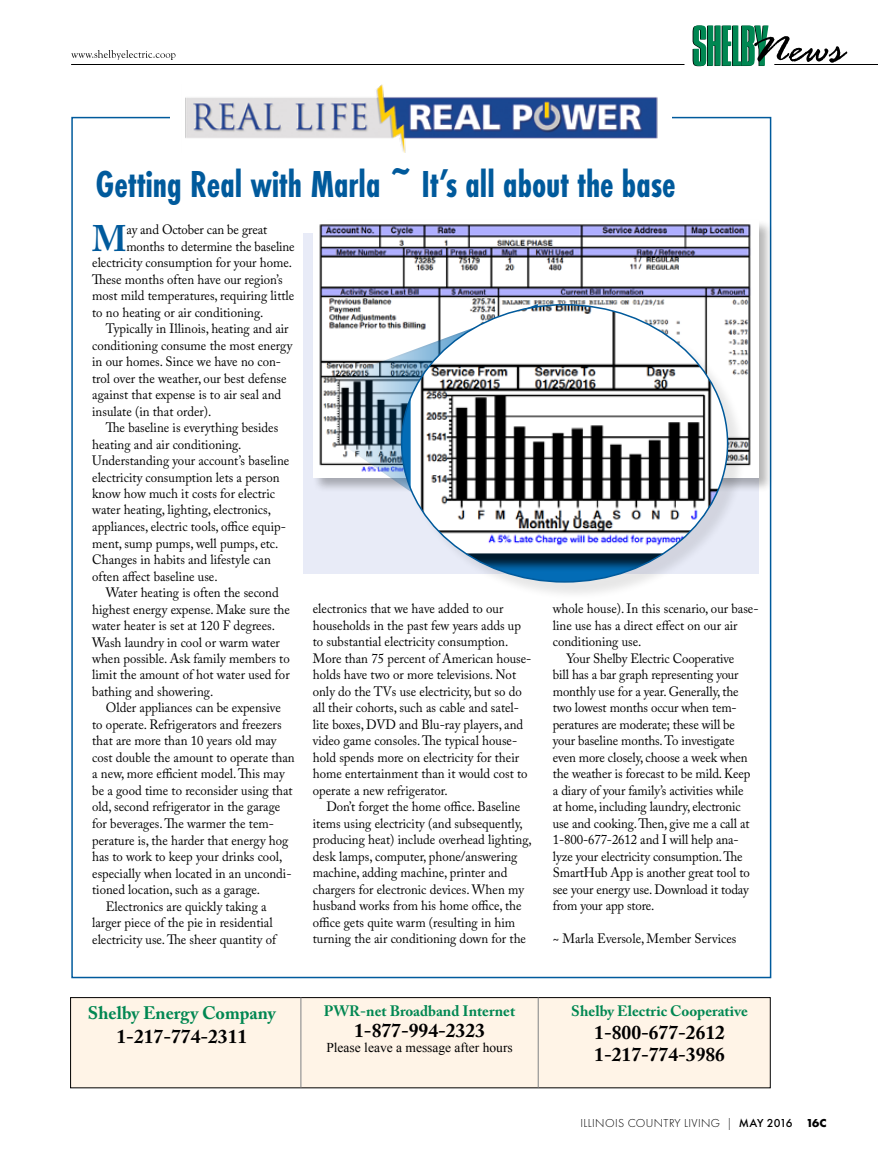
<style>
.page{position:relative;width:878px;height:1161px;background:#fff}
.page>*{position:absolute;margin:0;border:0;box-sizing:border-box;transform-origin:0 0}
.t1{font:700 39px "Futura PT Cond";color:#005a9c;scale:.93 1}
.t2{font:700 36.75px "Adobe Caslon Pro";color:#005a9c;scale:.95 1}
.t3{font:700 19.5px/22.5px "Adobe Caslon Pro";color:#000}
.t4{font:700 18px "Adobe Caslon Pro";color:#008752}
.t5{font:700 15px "Adobe Caslon Pro";color:#008752}
.t6{font:13.5px/16.5px "Adobe Caslon Pro";color:#000;scale:.95 1}
.t7{font:13.5px "Times New Roman";color:#000}
.t8{font:300 12px "Futura PT";letter-spacing:.03em;color:#000}
.s1{font-weight:500}
.s2{font-weight:700}
</style>
<div class="page">
<hr style="left:71px;top:64px;width:613px;height:1px;background:#000">
<svg style="left:692px;top:25px;width:155px;height:41px"></svg>
<hr style="left:774px;top:64px;width:104px;height:1px;background:#000">
<svg style="left:71px;top:50px;width:104px;height:10px"></svg>
<div style="left:303px;top:233px;width:455px;height:340px;background:#e8ebf7"></div>
<img style="left:185px;top:85px;width:473px;height:67px">
<div style="left:312px;top:219px;width:461px;height:274px;background:#000;opacity:.29"></div>
<img style="left:313px;top:221px;width:445px;height:257px">
<svg style="left:334px;top:303px;width:204px;height:271px"></svg>
<div style="left:403px;top:306px;width:343px;height:295px;background:#000;opacity:.1"></div>
<div style="left:413px;top:305px;width:314px;height:267px;background:#000;opacity:.75"></div>
<img style="left:410px;top:305px;width:317px;height:248px">
<div style="left:71px;top:998px;width:699px;height:90px;background:#fff4e7"></div>
<div style="left:70px;top:997px;width:700px;height:91px;border:1px solid #000"></div>
<hr style="left:538px;top:997px;width:1px;height:91px;background:#808285">
<hr style="left:300px;top:997px;width:1px;height:91px;background:#808285">
<h1 class="t1" style="left:95px;top:162px;width:625px">Getting Real with Marla ~ It’s all about the base</h1>
<h2 class="t2" style="left:92px;top:216px;width:38px">M</h2>
<p class="t6" style="left:126px;top:221px;width:150px">ay and October can be great</p>
<p class="t6" style="left:126px;top:238px;width:179px">months to determine the baseline</p>
<p class="t6" style="left:92px;top:254px;width:212px">electricity consumption for your home.</p>
<p class="t6" style="left:92px;top:271px;width:202px">These months often have our region’s</p>
<p class="t6" style="left:92px;top:287px;width:214px">most mild temperatures, requiring little</p>
<p class="t6" style="left:92px;top:304px;width:182px">to no heating or air conditioning.</p>
<p class="t6" style="left:106px;top:320px;width:194px">Typically in Illinois, heating and air</p>
<p class="t6" style="left:92px;top:337px;width:212px">conditioning consume the most energy</p>
<p class="t6" style="left:92px;top:353px;width:200px">in our homes. Since we have no con-</p>
<p class="t6" style="left:92px;top:370px;width:206px">trol over the weather, our best defense</p>
<p class="t6" style="left:92px;top:386px;width:200px">against that expense is to air seal and</p>
<p class="t6" style="left:92px;top:403px;width:127px">insulate (in that order).</p>
<p class="t6" style="left:106px;top:419px;width:183px">The baseline is everything besides</p>
<p class="t6" style="left:92px;top:436px;width:159px">heating and air conditioning.</p>
<p class="t6" style="left:92px;top:452px;width:209px">Understanding your account’s baseline</p>
<p class="t6" style="left:92px;top:469px;width:199px">electricity consumption lets a person</p>
<p class="t6" style="left:92px;top:485px;width:194px">know how much it costs for electric</p>
<p class="t6" style="left:92px;top:502px;width:190px">water heating, lighting, electronics,</p>
<p class="t6" style="left:92px;top:518px;width:205px">appliances, electric tools, office equip-</p>
<p class="t6" style="left:92px;top:535px;width:197px">ment, sump pumps, well pumps, etc.</p>
<p class="t6" style="left:92px;top:551px;width:190px">Changes in habits and lifestyle can</p>
<p class="t6" style="left:92px;top:568px;width:133px">often affect baseline use.</p>
<p class="t6" style="left:106px;top:584px;width:184px">Water heating is often the second</p>
<p class="t6" style="left:92px;top:601px;width:209px">highest energy expense. Make sure the</p>
<p class="t6" style="left:92px;top:617px;width:194px">water heater is set at 120 F degrees.</p>
<p class="t6" style="left:92px;top:634px;width:199px">Wash laundry in cool or warm water</p>
<p class="t6" style="left:92px;top:650px;width:209px">when possible. Ask family members to</p>
<p class="t6" style="left:92px;top:667px;width:209px">limit the amount of hot water used for</p>
<p class="t6" style="left:92px;top:683px;width:129px">bathing and showering.</p>
<p class="t6" style="left:106px;top:700px;width:186px">Older appliances can be expensive</p>
<p class="t6" style="left:92px;top:716px;width:201px">to operate. Refrigerators and freezers</p>
<p class="t6" style="left:92px;top:733px;width:195px">that are more than 10 years old may</p>
<p class="t6" style="left:92px;top:749px;width:215px">cost double the amount to operate than</p>
<p class="t6" style="left:92px;top:766px;width:204px">a new, more efficient model. This may</p>
<p class="t6" style="left:92px;top:782px;width:212px">be a good time to reconsider using that</p>
<p class="t6" style="left:92px;top:799px;width:199px">old, second refrigerator in the garage</p>
<p class="t6" style="left:92px;top:815px;width:193px">for beverages. The warmer the tem-</p>
<p class="t6" style="left:92px;top:832px;width:208px">perature is, the harder that energy hog</p>
<p class="t6" style="left:92px;top:848px;width:201px">has to work to keep your drinks cool,</p>
<p class="t6" style="left:92px;top:865px;width:211px">especially when located in an uncondi-</p>
<p class="t6" style="left:92px;top:881px;width:178px">tioned location, such as a garage.</p>
<p class="t6" style="left:106px;top:898px;width:171px">Electronics are quickly taking a</p>
<p class="t6" style="left:92px;top:914px;width:191px">larger piece of the pie in residential</p>
<p class="t6" style="left:92px;top:931px;width:195px">electricity use. The sheer quantity of</p>
<p class="t6" style="left:553px;top:600px;width:218px">whole house). In this scenario, our base-</p>
<p class="t6" style="left:553px;top:617px;width:196px">line use has a direct effect on our air</p>
<p class="t6" style="left:553px;top:633px;width:95px">conditioning use.</p>
<p class="t6" style="left:566px;top:650px;width:178px">Your Shelby Electric Cooperative</p>
<p class="t6" style="left:553px;top:666px;width:197px">bill has a bar graph representing your</p>
<p class="t6" style="left:553px;top:683px;width:197px">monthly use for a year. Generally, the</p>
<p class="t6" style="left:553px;top:699px;width:195px">two lowest months occur when tem-</p>
<p class="t6" style="left:553px;top:716px;width:193px">peratures are moderate; these will be</p>
<p class="t6" style="left:553px;top:732px;width:193px">your baseline months. To investigate</p>
<p class="t6" style="left:553px;top:749px;width:207px">even more closely, choose a week when</p>
<p class="t6" style="left:553px;top:765px;width:209px">the weather is forecast to be mild. Keep</p>
<p class="t6" style="left:553px;top:782px;width:202px">a diary of your family’s activities while</p>
<p class="t6" style="left:553px;top:798px;width:199px">at home, including laundry, electronic</p>
<p class="t6" style="left:553px;top:815px;width:208px">use and cooking. Then, give me a call at</p>
<p class="t6" style="left:553px;top:831px;width:197px">1-800-677-2612 and I will help ana-</p>
<p class="t6" style="left:553px;top:848px;width:201px">lyze your electricity consumption. The</p>
<p class="t6" style="left:553px;top:864px;width:209px">SmartHub App is another great tool to</p>
<p class="t6" style="left:553px;top:881px;width:208px">see your energy use. Download it today</p>
<p class="t6" style="left:553px;top:897px;width:108px">from your app store.</p>
<p class="t6" style="left:553px;top:930px;width:195px">~ Marla Eversole, Member Services</p>
<p class="t6" style="left:313px;top:600px;width:232px">electronics that we have added to our households in the past few years adds up to substantial electricity consumption.<br>More than 75 percent of American house&shy;holds have two or more televisions. Not only do the TVs use electricity, but so do all their cohorts, such as cable and satel&shy;lite boxes, DVD and Blu-ray players, and video game consoles. The typical house&shy;hold spends more on electricity for their home entertainment than it would cost to operate a new refrigerator.</p>
<p class="t6" style="left:313px;top:798px;width:232px;text-indent:13px">Don’t forget the home office. Baseline items using electricity (and subsequently, producing heat) include overhead lighting, desk lamps, computer, phone/answering machine, adding machine, printer and chargers for electronic devices. When my husband works from his home office, the office gets quite warm (resulting in him turning the air conditioning down for the</p>
<h3 class="t4" style="left:88px;top:1002px;width:189px">Shelby Energy Company</h3>
<h3 class="t3" style="left:116px;top:1025px;width:132px">1-217-774-2311</h3>
<p class="t5" style="left:324px;top:1003px;width:193px">PWR-net Broadband Internet</p>
<h3 class="t3" style="left:354px;top:1020px;width:132px">1-877-994-2323</h3>
<p class="t7" style="left:326px;top:1039px;width:188px">Please leave a message after hours</p>
<p class="t5" style="left:571px;top:1003px;width:178px">Shelby Electric Cooperative</p>
<h3 class="t3" style="left:594px;top:1021px;width:132px">1-800-677-2612<br>1-217-774-3986</h3>
<p class="t8" style="left:580px;top:1117px;width:246px">ILLINOIS COUNTRY LIVING | <span class="s1">MAY 2016</span> <span class="s2">16c</span></p>
</div>
